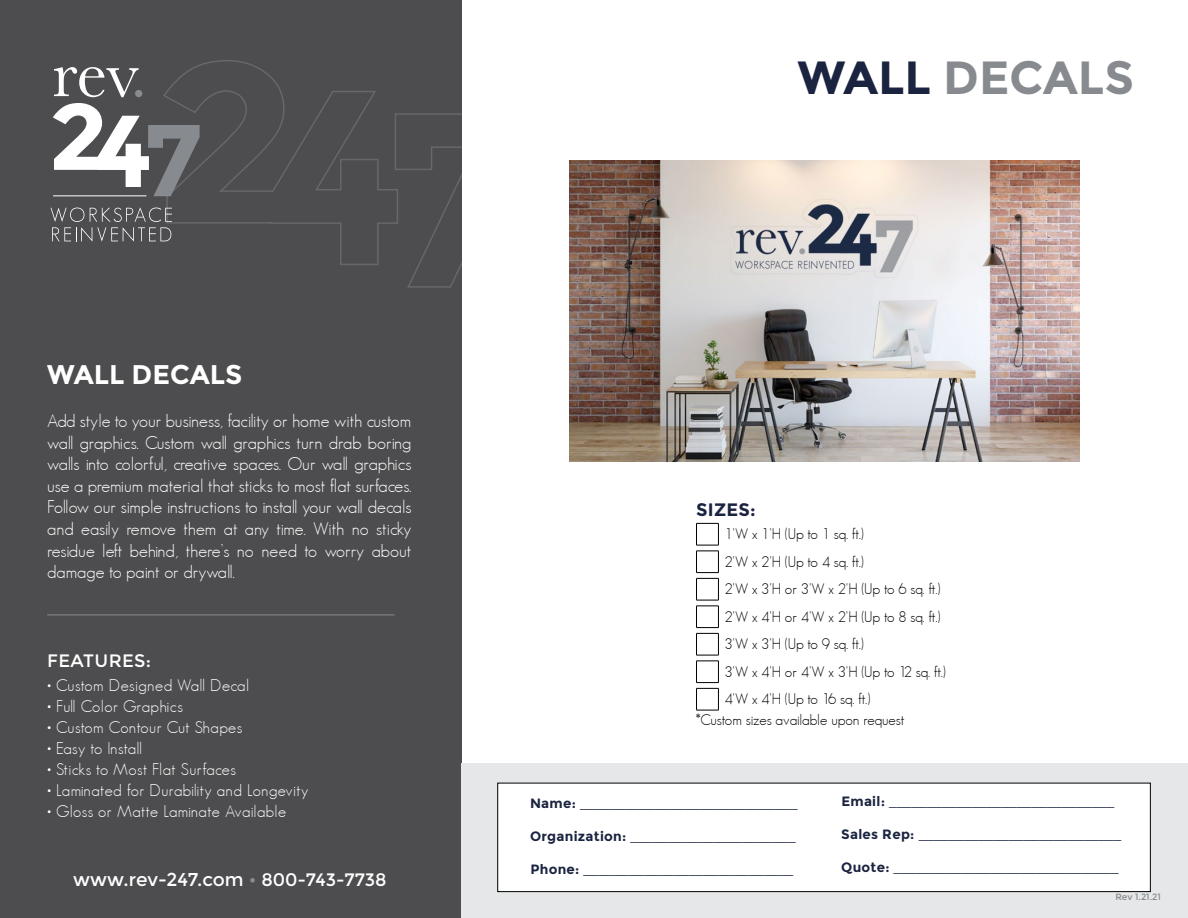
<style>
.page{position:relative;width:1188px;height:918px;background:#fff}
.page>*{position:absolute;margin:0;border:0;box-sizing:border-box;transform-origin:0 0}
.t1{font:700 46.5px "Montserrat";color:#878a8e}
.t2{font:700 27px "Montserrat";color:#fff}
.t3{font:18.6px "Montserrat";color:#fff}
.t4{font:300 18px/21.6px "Geosans";color:#fff;text-align:justify}
.t5{font:18px "Montserrat";letter-spacing:.02em;color:#fff}
.t6{font:700 18px "Montserrat";letter-spacing:.01em;color:#1a2340}
.t7{font:300 16.5px "Geosans";letter-spacing:.025em;color:#fff}
.t8{font:300 16.5px "Geosans";color:#fff}
.t9{font:700 15px/33px "Baskerville";color:#1a2340}
.t10{font:300 15px/27.5px "Geosans";color:#000}
.t11{font:9px "Montserrat";color:#878a8e}
.s1{font-size:18px;color:#878a8e}
.s2{font-size:18px}
.s3{color:#1a2340}
.s4{font-family:"Montserrat";font-size:13.5px}
.s5{font-size:13.5px}
</style>
<div class="page">
<div style="left:0;top:0;width:461px;height:918px;background:#4d4d4f"></div>
<svg style="left:162px;top:60px;width:232px;height:205px"></svg>
<svg style="left:394px;top:113px;width:68px;height:175px"></svg>
<svg style="left:53px;top:103px;width:147px;height:93px"></svg>
<hr style="left:53px;top:196px;width:93px;height:1px;background:#fff">
<svg style="left:51px;top:207px;width:121px;height:35px"></svg>
<svg style="left:54px;top:67px;width:88px;height:30px"></svg>
<hr style="left:47px;top:615px;width:348px;height:1px;background:#878a8e">
<img style="left:570px;top:161px;width:510px;height:300px">
<svg style="left:696px;top:523px;width:23px;height:188px"></svg>
<div style="left:461px;top:764px;width:727px;height:154px;background:#e6e7e8"></div>
<div style="left:498px;top:783px;width:652px;height:109px;background:#fff"></div>
<div style="left:497px;top:783px;width:654px;height:109px;border:1px solid #000"></div>
<h2 class="t2" style="left:47px;top:358px;width:197px">WALL DECALS</h2>
<p class="t4" style="left:47px;top:410px;width:366px">Add style to your business, facility or home with custom wall graphics. Custom wall graphics turn drab boring walls into colorful, creative spaces. Our wall graphics use a premium material that sticks to most flat surfaces.<br>Follow our simple instructions to install your wall decals and easily remove them at any time. With no sticky residue left behind, there’s no need to worry about damage to paint or drywall.</p>
<p class="t5" style="left:47px;top:651px;width:106px">FEATURES:</p>
<p class="t7" style="left:47px;top:677px;width:203px">• Custom Designed Wall Decal</p>
<p class="t7" style="left:47px;top:698px;width:137px">• Full Color Graphics</p>
<p class="t7" style="left:47px;top:719px;width:196px">• Custom Contour Cut Shapes</p>
<p class="t8" style="left:47px;top:740px;width:96px">• Easy to Install</p>
<p class="t7" style="left:47px;top:761px;width:190px">• Sticks to Most Flat Surfaces</p>
<p class="t7" style="left:47px;top:782px;width:263px">• Laminated for Durability and Longevity</p>
<p class="t7" style="left:47px;top:803px;width:241px">• Gloss or Matte Laminate Available</p>
<p class="t3" style="left:73px;top:869px;width:315px">www.rev-247.com <span class="s1">•</span> <span class="s2">800-743-7738</span></p>
<h1 class="t1" style="left:798px;top:50px;width:338px"><span class="s3">WALL</span> DECALS</h1>
<p class="t6" style="left:696px;top:499px;width:61px">SIZES:</p>
<p class="t10" style="left:724px;top:520px;width:223px">1'W x 1'H (Up to 1 sq. ft.)<br>2'W x 2'H (Up to 4 sq. ft.)<br>2'W x 3'H or 3'W x 2'H (Up to 6 sq. ft.)<br>2'W x 4'H or 4'W x 2'H (Up to 8 sq. ft.)<br>3'W x 3'H (Up to 9 sq. ft.)<br>3'W x 4'H or 4'W x 3'H (Up to 12 sq. ft.)<br>4'W x 4'H (Up to 16 sq. ft.)</p>
<p class="t10" style="left:696px;top:706px;width:210px">*Custom sizes available upon request</p>
<p class="t9" style="left:530px;top:786px;width:269px"><span class="s4">Name:</span> _____________________________</p>
<p class="t9" style="left:530px;top:819px;width:267px"><span class="s4">Organization:</span> ______________________<br><span class="s4">Phone:</span> ____________________________</p>
<p class="t9" style="left:841px;top:785px;width:274px"><span class="s4">Email</span><span class="s5">:</span> ______________________________</p>
<p class="t9" style="left:841px;top:818px;width:281px"><span class="s4">Sales Rep:</span> ___________________________<br><span class="s4">Quote:</span> ______________________________</p>
<p class="t11" style="left:1115px;top:891px;width:47px">Rev 1.21.21</p>
</div>
